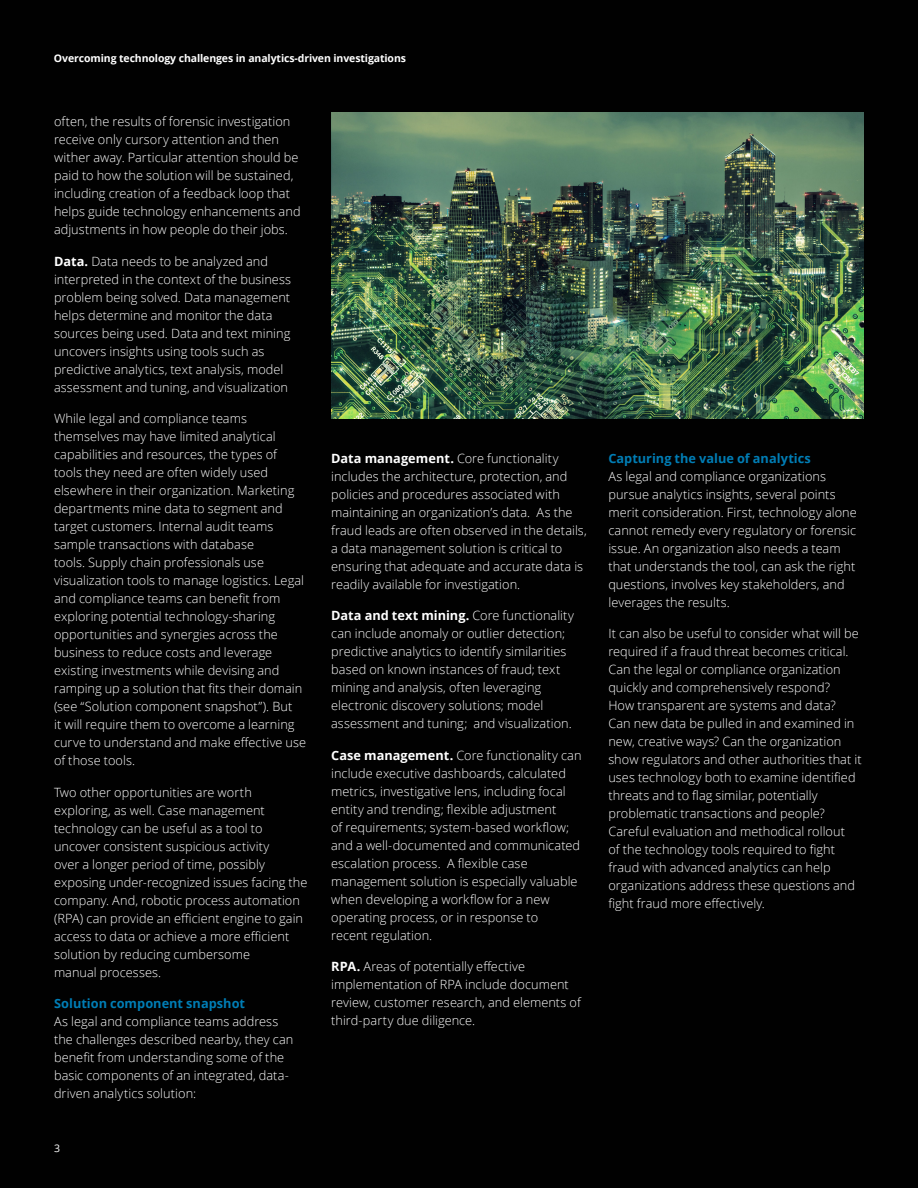
<style>
.page{position:relative;width:918px;height:1188px;background:#010101}
.page>*{position:absolute;margin:0;border:0;box-sizing:border-box;transform-origin:0 0}
.Body_copy__8_5_12pt{font:300 12.75px/18px "Open Sans";letter-spacing:.005em;color:#fff}
.Subhead_A__8_5_12pt{font:700 12.75px "Open Sans";color:#007db5}
.t1{font:700 10.5px "Open Sans";letter-spacing:-.01em;color:#fff}
.Folio_Left_pg__7_9_5{font:10.5px "Open Sans";color:#fff}
.s1{font-weight:700}
</style>
<div class="page">
<img style="left:331px;top:112px;width:533px;height:306px">
<p class="t1" style="left:54px;top:51px;width:354px">Overcoming technology challenges in analytics-driven investigations</p>
<p class="Body_copy__8_5_12pt" style="left:54px;top:112px;width:248px">often, the results of forensic investigation receive only cursory attention and then wither away. Particular attention should be paid to how the solution will be sustained, including creation of a feedback loop that helps guide technology enhancements and adjustments in how people do their jobs.</p>
<p class="Body_copy__8_5_12pt" style="left:54px;top:252px;width:239px"><span class="s1">Data.</span> Data needs to be analyzed and interpreted in the context of the business problem being solved. Data management helps determine and monitor the data sources being used. Data and text mining uncovers insights using tools such as predictive analytics, text analysis, model assessment and tuning, and visualization</p>
<p class="Body_copy__8_5_12pt" style="left:54px;top:409px;width:254px">While legal and compliance teams themselves may have limited analytical capabilities and resources, the types of tools they need are often widely used elsewhere in their organization. Marketing departments mine data to segment and target customers. Internal audit teams sample transactions with database<br>tools. Supply chain professionals use visualization tools to manage logistics. Legal and compliance teams can benefit from exploring potential technology-sharing opportunities and synergies across the business to reduce costs and leverage existing investments while devising and ramping up a solution that fits their domain (see “Solution component snapshot”). But<br>it will require them to overcome a learning curve to understand and make effective use of those tools.</p>
<p class="Body_copy__8_5_12pt" style="left:54px;top:783px;width:255px">Two other opportunities are worth exploring, as well. Case management technology can be useful as a tool to uncover consistent suspicious activity<br>over a longer period of time, possibly exposing under-recognized issues facing the company. And, robotic process automation (RPA) can provide an efficient engine to gain access to data or achieve a more efficient solution by reducing cumbersome<br>manual processes.</p>
<p class="Subhead_A__8_5_12pt" style="left:54px;top:995px;width:193px">Solution component snapshot</p>
<p class="Body_copy__8_5_12pt" style="left:54px;top:1012px;width:241px">As legal and compliance teams address the challenges described nearby, they can benefit from understanding some of the basic components of an integrated, data&shy;driven analytics solution:</p>
<p class="Folio_Left_pg__7_9_5" style="left:54px;top:1141px;width:8px">3</p>
<p class="Body_copy__8_5_12pt" style="left:331px;top:449px;width:257px"><span class="s1">Data management.</span> Core functionality includes the architecture, protection, and policies and procedures associated with maintaining an organization’s data. As the fraud leads are often observed in the details, a data management solution is critical to ensuring that adequate and accurate data is readily available for investigation.</p>
<p class="Body_copy__8_5_12pt" style="left:331px;top:606px;width:244px"><span class="s1">Data and text mining.</span> Core functionality can include anomaly or outlier detection; predictive analytics to identify similarities based on known instances of fraud; text mining and analysis, often leveraging electronic discovery solutions; model assessment and tuning; and visualization.</p>
<p class="Body_copy__8_5_12pt" style="left:331px;top:746px;width:252px"><span class="s1">Case management.</span> Core functionality can include executive dashboards, calculated metrics, investigative lens, including focal entity and trending; flexible adjustment<br>of requirements; system-based workflow; and a well-documented and communicated escalation process. A flexible case management solution is especially valuable when developing a workflow for a new operating process, or in response to<br>recent regulation.</p>
<p class="Body_copy__8_5_12pt" style="left:331px;top:957px;width:251px"><span class="s1">RPA.</span> Areas of potentially effective implementation of RPA include document review, customer research, and elements of third-party due diligence.</p>
<p class="Subhead_A__8_5_12pt" style="left:608px;top:449px;width:204px">Capturing the value of analytics</p>
<p class="Body_copy__8_5_12pt" style="left:608px;top:467px;width:250px">As legal and compliance organizations pursue analytics insights, several points merit consideration. First, technology alone cannot remedy every regulatory or forensic issue. An organization also needs a team that understands the tool, can ask the right questions, involves key stakeholders, and leverages the results.</p>
<p class="Body_copy__8_5_12pt" style="left:608px;top:624px;width:255px">It can also be useful to consider what will be required if a fraud threat becomes critical.<br>Can the legal or compliance organization quickly and comprehensively respond?<br>How transparent are systems and data?<br>Can new data be pulled in and examined in new, creative ways? Can the organization show regulators and other authorities that it uses technology both to examine identified threats and to flag similar, potentially problematic transactions and people?<br>Careful evaluation and methodical rollout<br>of the technology tools required to fight fraud with advanced analytics can help organizations address these questions and fight fraud more effectively.</p>
</div>
